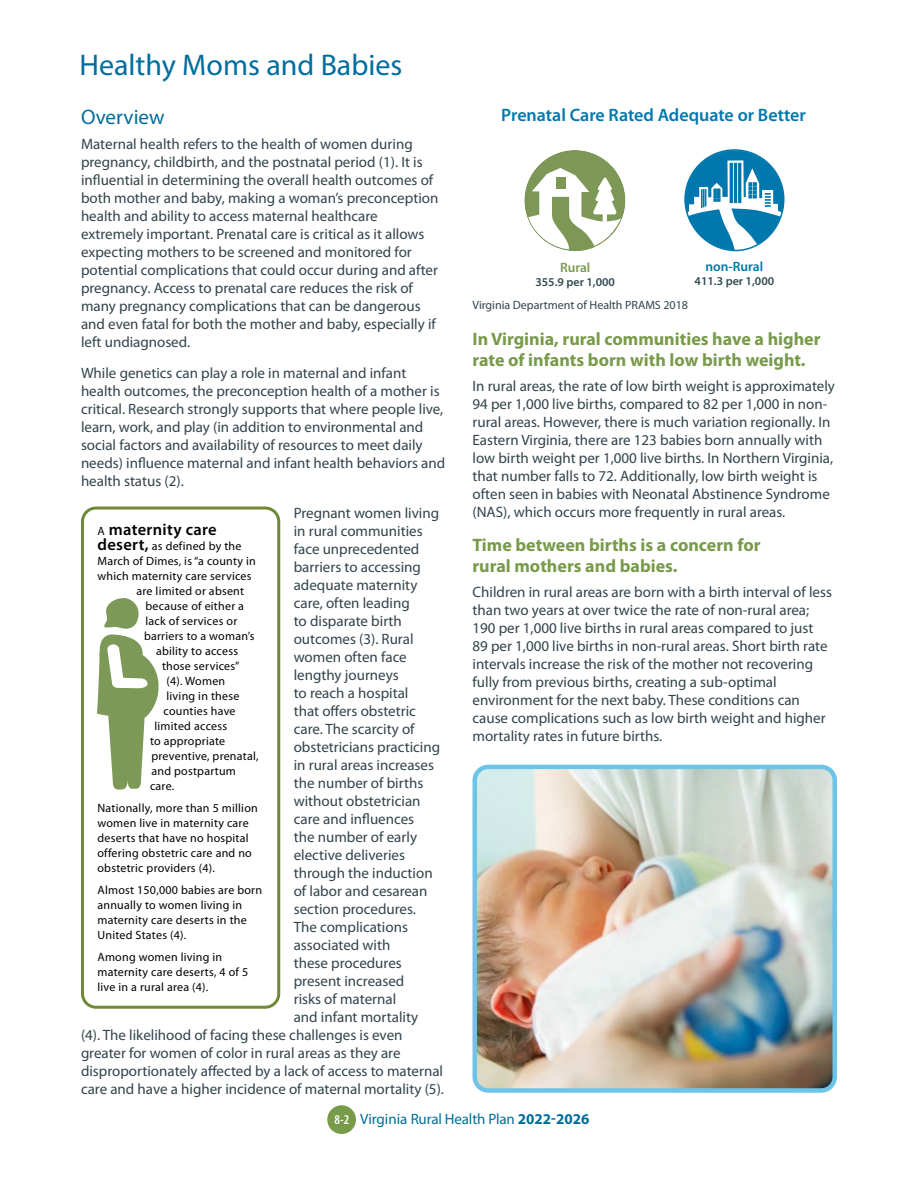
<style>
.page{position:relative;width:918px;height:1188px;background:#fff}
.page>*{position:absolute;margin:0;border:0;box-sizing:border-box;transform-origin:0 0}
.Heading_1{font:30px "Myriad Pro";color:#006d9e}
.Blue_headings{font:21px "Myriad Pro";color:#006d9e}
.Green_subheading{font:700 18px/21px "Myriad Pro";color:#789b4a}
.t1{font:600 18px "Myriad Pro";color:#0078ad}
.Sidebar_body_text{font:600 16.5px "Myriad Pro";letter-spacing:.02em;color:#000}
.body_text{font:15px/18px "Myriad Pro";color:#32434c}
.body_text-2{font:15px "Myriad Pro";letter-spacing:-.01em;color:#006d9e}
.t2{font:600 13.5px "Myriad Pro";color:#0078ad}
.t3{font:600 13.5px "Myriad Pro";color:#7d9856}
.Page{font:600 condensed 13.5px "Myriad Pro";color:#fff}
.Sidebar_body_text-2{font:12px/15px "Myriad Pro";letter-spacing:.02em;color:#000}
.photo_caption{font:12px "Myriad Pro";color:#32434c}
.t4{font:600 12px "Myriad Pro";color:#314b53}
.s1{font-weight:400;font-size:12px}
.s2{font-weight:600;font-size:16.5px}
.s3{font-weight:700}
</style>
<div class="page">
<div style="left:685px;top:151px;width:99px;height:99px;background:#0078ad;border-radius:50%"></div>
<svg style="left:685px;top:160px;width:99px;height:91px"></svg>
<div style="left:684px;top:149px;width:101px;height:102px;border:2px solid #0078ad;border-radius:50%"></div>
<div style="left:524px;top:150px;width:101px;height:101px;background:#7d9856;border-radius:50%"></div>
<svg style="left:528px;top:168px;width:93px;height:83px"></svg>
<img style="left:475px;top:770px;width:357px;height:318px">
<div style="left:473px;top:765px;width:364px;height:328px;border:4px solid #6cc4e8;border-radius:14px"></div>
<div style="left:81px;top:507px;width:199px;height:502px;border:3px solid #6e8a36;border-radius:14px"></div>
<svg style="left:96px;top:598px;width:63px;height:192px"></svg>
<div style="left:327px;top:1105px;width:29px;height:29px;background:#789b4a;border-radius:50%"></div>
<p class="Heading_1" style="left:80px;top:47px;width:324px">Healthy Moms and Babies</p>
<p class="Blue_headings" style="left:81px;top:104px;width:85px">Overview</p>
<p class="body_text" style="left:81px;top:134px;width:359px">Maternal health refers to the health of women during pregnancy, childbirth, and the postnatal period (1). It is influential in determining the overall health outcomes of both mother and baby, making a woman’s preconception health and ability to access maternal healthcare extremely important. Prenatal care is critical as it allows expecting mothers to be screened and monitored for potential complications that could occur during and after pregnancy. Access to prenatal care reduces the risk of many pregnancy complications that can be dangerous and even fatal for both the mother and baby, especially if left undiagnosed.</p>
<p class="body_text" style="left:81px;top:364px;width:366px">While genetics can play a role in maternal and infant health outcomes, the preconception health of a mother is critical. Research strongly supports that where people live, learn, work, and play (in addition to environmental and social factors and availability of resources to meet daily needs) influence maternal and infant health behaviors and health status (2).</p>
<p class="body_text" style="left:294px;top:503px;width:147px">Pregnant women living</p>
<p class="body_text" style="left:294px;top:521px;width:130px">in rural communities</p>
<p class="body_text" style="left:294px;top:539px;width:127px">face unprecedented</p>
<p class="body_text" style="left:294px;top:557px;width:129px">barriers to accessing</p>
<p class="body_text" style="left:294px;top:575px;width:125px">adequate maternity</p>
<p class="body_text" style="left:294px;top:593px;width:117px">care, often leading</p>
<p class="body_text" style="left:294px;top:611px;width:110px">to disparate birth</p>
<p class="body_text" style="left:294px;top:629px;width:121px">outcomes (3). Rural</p>
<p class="body_text" style="left:294px;top:647px;width:115px">women often face</p>
<p class="body_text" style="left:294px;top:665px;width:106px">lengthy journeys</p>
<p class="body_text" style="left:294px;top:683px;width:116px">to reach a hospital</p>
<p class="body_text" style="left:294px;top:701px;width:124px">that offers obstetric</p>
<p class="body_text" style="left:294px;top:719px;width:122px">care. The scarcity of</p>
<p class="body_text" style="left:294px;top:737px;width:148px">obstetricians practicing</p>
<p class="body_text" style="left:294px;top:755px;width:142px">in rural areas increases</p>
<p class="body_text" style="left:294px;top:773px;width:131px">the number of births</p>
<p class="body_text" style="left:294px;top:791px;width:128px">without obstetrician</p>
<p class="body_text" style="left:294px;top:809px;width:122px">care and influences</p>
<p class="body_text" style="left:294px;top:827px;width:125px">the number of early</p>
<p class="body_text" style="left:294px;top:845px;width:113px">elective deliveries</p>
<p class="body_text" style="left:294px;top:863px;width:140px">through the induction</p>
<p class="body_text" style="left:294px;top:881px;width:135px">of labor and cesarean</p>
<p class="body_text" style="left:294px;top:899px;width:124px">section procedures.</p>
<p class="body_text" style="left:294px;top:917px;width:116px">The complications</p>
<p class="body_text" style="left:294px;top:935px;width:98px">associated with</p>
<p class="body_text" style="left:294px;top:953px;width:110px">these procedures</p>
<p class="body_text" style="left:294px;top:971px;width:112px">present increased</p>
<p class="body_text" style="left:294px;top:989px;width:104px">risks of maternal</p>
<p class="body_text" style="left:294px;top:1007px;width:126px">and infant mortality</p>
<p class="body_text" style="left:81px;top:1025px;width:323px">(4). The likelihood of facing these challenges is even</p>
<p class="body_text" style="left:81px;top:1043px;width:321px">greater for women of color in rural areas as they are</p>
<p class="body_text" style="left:81px;top:1061px;width:364px">disproportionately affected by a lack of access to maternal</p>
<p class="body_text" style="left:81px;top:1079px;width:365px">care and have a higher incidence of maternal mortality (5).</p>
<p class="Sidebar_body_text" style="left:98px;top:519px;width:121px"><span class="s1">A</span> maternity care</p>
<p class="Sidebar_body_text-2" style="left:98px;top:539px;width:146px"><span class="s2">desert,</span> as defined by the</p>
<p class="Sidebar_body_text-2" style="left:98px;top:554px;width:160px">March of Dimes, is “a county in</p>
<p class="Sidebar_body_text-2" style="left:98px;top:569px;width:156px">which maternity care services</p>
<p class="Sidebar_body_text-2" style="left:136px;top:584px;width:109px">are limited or absent</p>
<p class="Sidebar_body_text-2" style="left:146px;top:599px;width:100px">because of either a</p>
<p class="Sidebar_body_text-2" style="left:146px;top:614px;width:93px">lack of services or</p>
<p class="Sidebar_body_text-2" style="left:144px;top:629px;width:112px">barriers to a woman’s</p>
<p class="Sidebar_body_text-2" style="left:156px;top:644px;width:84px">ability to access</p>
<p class="Sidebar_body_text-2" style="left:162px;top:659px;width:79px">those services”</p>
<p class="Sidebar_body_text-2" style="left:166px;top:674px;width:60px">(4). Women</p>
<p class="Sidebar_body_text-2" style="left:166px;top:689px;width:74px">living in these</p>
<p class="Sidebar_body_text-2" style="left:164px;top:704px;width:74px">counties have</p>
<p class="Sidebar_body_text-2" style="left:154px;top:719px;width:74px">limited access</p>
<p class="Sidebar_body_text-2" style="left:150px;top:734px;width:77px">to appropriate</p>
<p class="Sidebar_body_text-2" style="left:152px;top:749px;width:109px">preventive, prenatal,</p>
<p class="Sidebar_body_text-2" style="left:152px;top:764px;width:86px">and postpartum</p>
<p class="Sidebar_body_text-2" style="left:150px;top:779px;width:26px">care.</p>
<p class="Sidebar_body_text-2" style="left:98px;top:800px;width:162px">Nationally, more than 5 million women live in maternity care deserts that have no hospital offering obstetric care and no obstetric providers (4).</p>
<p class="Sidebar_body_text-2" style="left:98px;top:882px;width:166px">Almost 150,000 babies are born annually to women living in maternity care deserts in the<br>United States (4).</p>
<p class="Sidebar_body_text-2" style="left:98px;top:949px;width:152px">Among women living in maternity care deserts, 4 of 5 live in a rural area (4).</p>
<p class="t1" style="left:501px;top:103px;width:306px">Prenatal Care Rated Adequate or Better</p>
<p class="t2" style="left:706px;top:258px;width:59px">non-Rural</p>
<p class="t4" style="left:695px;top:274px;width:81px">411.3 per 1,000</p>
<p class="t3" style="left:560px;top:258px;width:32px">Rural</p>
<p class="t4" style="left:535px;top:274px;width:81px">355.9 per 1,000</p>
<p class="photo_caption" style="left:472px;top:297px;width:217px">Virginia Department of Health PRAMS 2018</p>
<p class="Green_subheading" style="left:472px;top:328px;width:350px">In Virginia, rural communities have a higher rate of infants born with low birth weight.</p>
<p class="body_text" style="left:472px;top:377px;width:364px">In rural areas, the rate of low birth weight is approximately 94 per 1,000 live births, compared to 82 per 1,000 in non&shy;rural areas. However, there is much variation regionally. In Eastern Virginia, there are 123 babies born annually with low birth weight per 1,000 live births. In Northern Virginia, that number falls to 72. Additionally, low birth weight is often seen in babies with Neonatal Abstinence Syndrome (NAS), which occurs more frequently in rural areas.</p>
<p class="Green_subheading" style="left:472px;top:534px;width:290px">Time between births is a concern for rural mothers and babies.</p>
<p class="body_text" style="left:472px;top:583px;width:361px">Children in rural areas are born with a birth interval of less than two years at over twice the rate of non-rural area; 190 per 1,000 live births in rural areas compared to just 89 per 1,000 live births in non-rural areas. Short birth rate intervals increase the risk of the mother not recovering fully from previous births, creating a sub-optimal environment for the next baby. These conditions can cause complications such as low birth weight and higher mortality rates in future births.</p>
<p class="Page" style="left:335px;top:1112px;width:16px">8-2</p>
<p class="body_text-2" style="left:360px;top:1109px;width:231px">Virginia Rural Health Plan <span class="s3">2022-2026</span></p>
</div>
